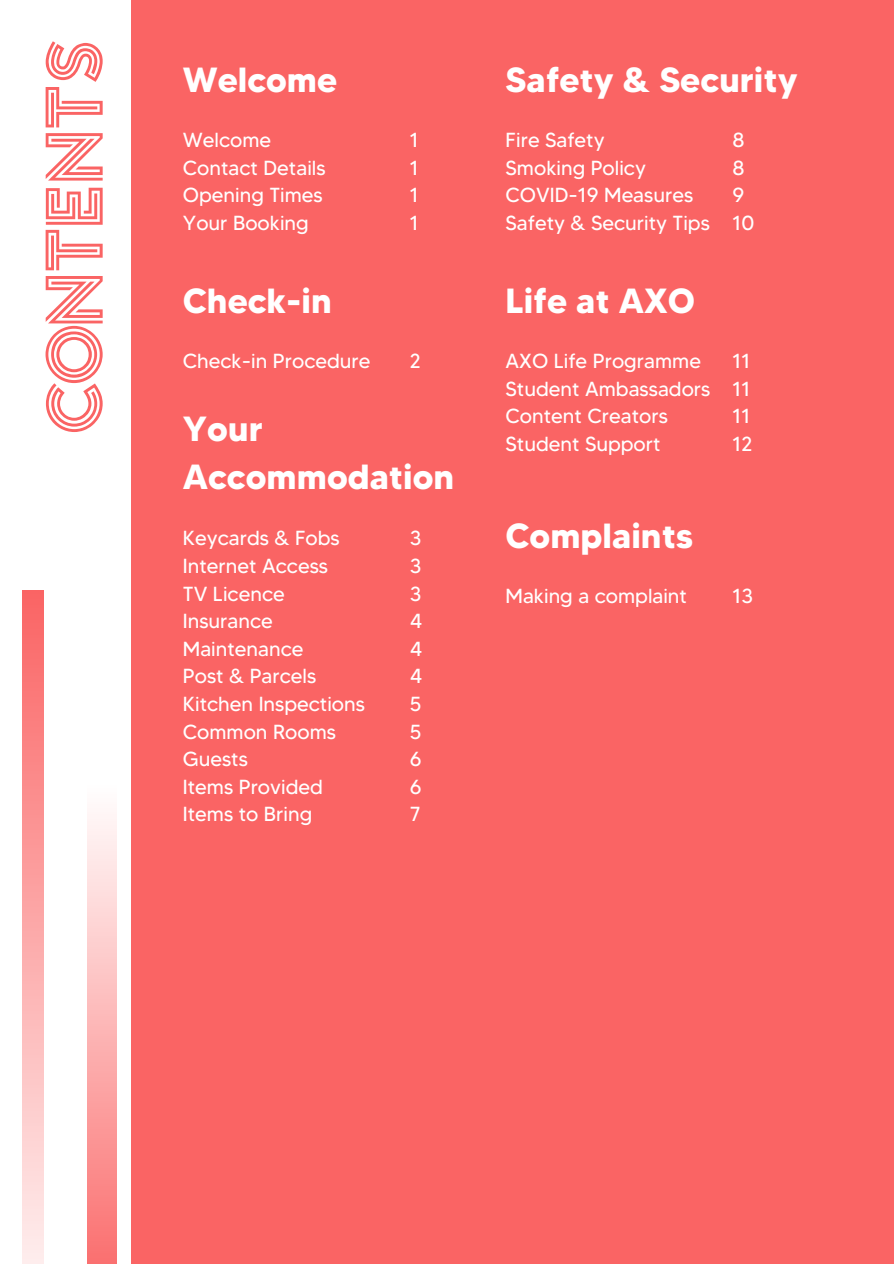
<style>
.page{position:relative;width:894px;height:1264px;background:#fff}
.page>*{position:absolute;margin:0;border:0;box-sizing:border-box;transform-origin:0 0}
.t1{font:81.3px "Argon PERSONAL";color:#fa6464}
.t2{font:700 34.8px/48px "MADETOMMY";color:#fff}
.t3{font:20.4px/27.6px "MADETOMMY";color:#fff}
</style>
<div class="page">
<div style="left:132px;top:0;width:761px;height:1263px;background:#fa6464"></div>
<div style="left:22px;top:590px;width:21px;height:673px;background:linear-gradient(to bottom,#fa6464,#feeded)"></div>
<div style="left:88px;top:785px;width:29px;height:478px;background:linear-gradient(to bottom,#fffefe,#fa7070)"></div>
<h1 class="t1" style="left:38px;top:432px;width:395px;rotate:-90deg">COntents</h1>
<h2 class="t2" style="left:183px;top:55px;width:156px">Welcome</h2>
<h2 class="t2" style="left:505px;top:55px;width:293px">Safety &amp; Security</h2>
<p class="t3" style="left:183px;top:126px;width:144px">Welcome<br>Contact Details<br>Opening Times<br>Your Booking</p>
<p class="t3" style="left:409px;top:126px;width:10px;text-align:justify">1<br>1<br>1<br>1</p>
<p class="t3" style="left:505px;top:126px;width:206px">Fire Safety<br>Smoking Policy<br>COVID-19 Measures<br>Safety &amp; Security Tips</p>
<p class="t3" style="left:732px;top:126px;width:23px">8<br>8<br>9<br>10</p>
<h2 class="t2" style="left:183px;top:276px;width:150px">Check-in</h2>
<h2 class="t2" style="left:505px;top:276px;width:191px">Life at AXO</h2>
<p class="t3" style="left:183px;top:347px;width:189px">Check-in Procedure</p>
<p class="t3" style="left:409px;top:347px;width:13px">2</p>
<p class="t3" style="left:505px;top:347px;width:206px">AXO Life Programme<br>Student Ambassadors<br>Content Creators<br>Student Support</p>
<p class="t3" style="left:732px;top:347px;width:21px;text-align:justify">11<br>11<br>11<br>12</p>
<h2 class="t2" style="left:183px;top:405px;width:273px">Your<br>Accommodation</h2>
<p class="t3" style="left:183px;top:524px;width:183px">Keycards &amp; Fobs<br>Internet Access<br>TV Licence<br>Insurance<br>Maintenance<br>Post &amp; Parcels<br>Kitchen Inspections<br>Common Rooms<br>Guests<br>Items Provided<br>Items to Bring</p>
<p class="t3" style="left:409px;top:524px;width:14px;text-align:justify">3<br>3<br>3<br>4<br>4<br>4<br>5<br>5<br>6<br>6<br>7</p>
<h2 class="t2" style="left:505px;top:511px;width:189px">Complaints</h2>
<p class="t3" style="left:505px;top:582px;width:183px">Making a complaint</p>
<p class="t3" style="left:732px;top:582px;width:22px">13</p>
</div>
